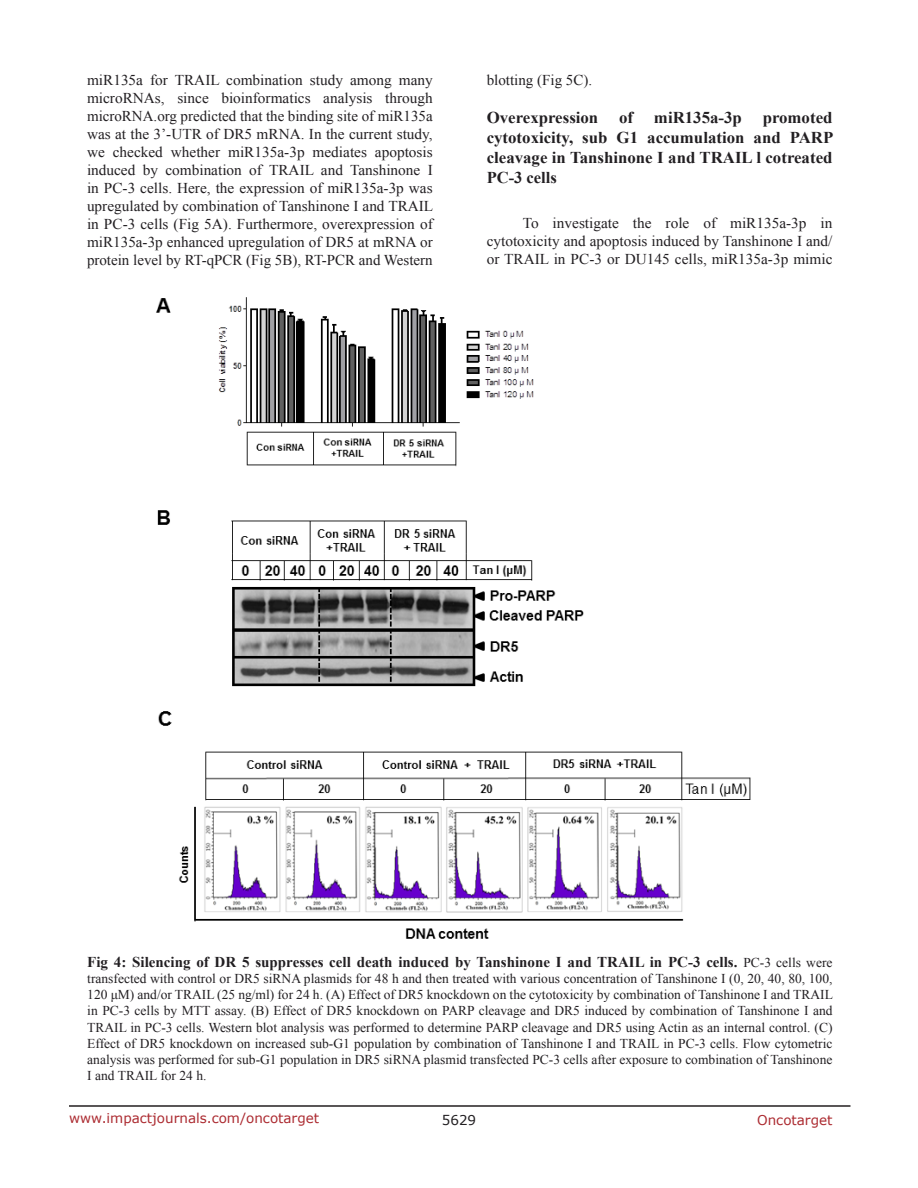
<style>
.page{position:relative;width:918px;height:1188px;background:#fff}
.page>*{position:absolute;margin:0;border:0;box-sizing:border-box;transform-origin:0 0}
.SubHeading{font:700 16.5px/19.8px "Times New Roman";color:#221f22;text-align:justify}
.BodyText{font:15px/18px "Times New Roman";color:#221f22;text-align:justify}
.FigureText{font:700 15px "Times New Roman";color:#221f22}
.FigureText-2{font:13.5px/16.2px "Times New Roman";color:#221f22;text-align:justify}
.t1{font:13.5px "Verdana";color:#ac2b31}
.t2{font:13.5px "Verdana";color:#221f22}
.s1{font-weight:400;font-size:13.5px}
</style>
<div class="page">
<hr style="left:69px;top:1105px;width:781px;height:2px;background:#231f20">
<img style="left:156px;top:297px;width:595px;height:642px">
<p class="BodyText" style="left:87px;top:71px;width:348px">miR135a for TRAIL combination study among many microRNAs, since bioinformatics analysis through microRNA.org predicted that the binding site of miR135a was at the 3’-UTR of DR5 mRNA. In the current study, we checked whether miR135a-3p mediates apoptosis induced by combination of TRAIL and Tanshinone I in PC-3 cells. Here, the expression of miR135a-3p was upregulated by combination of Tanshinone I and TRAIL in PC-3 cells (Fig 5A). Furthermore, overexpression of miR135a-3p enhanced upregulation of DR5 at mRNA or protein level by RT-qPCR (Fig 5B), RT-PCR and Western</p>
<p class="BodyText" style="left:487px;top:71px;width:107px">blotting (Fig 5C).</p>
<p class="SubHeading" style="left:487px;top:107px;width:113px">Overexpression</p>
<p class="SubHeading" style="left:619px;top:107px;width:16px">of</p>
<p class="SubHeading" style="left:654px;top:107px;width:89px">miR135a-3p</p>
<p class="SubHeading" style="left:487px;top:107px;width:348px;text-indent:276px">promoted cytotoxicity, sub G1 accumulation and PARP cleavage in Tanshinone I and TRAIL l cotreated PC-3 cells</p>
<p class="BodyText" style="left:487px;top:213px;width:347px;text-indent:36px">To investigate the role of miR135a-3p in cytotoxicity and apoptosis induced by Tanshinone I and/ or TRAIL in PC-3 or DU145 cells, miR135a-3p mimic</p>
<p class="FigureText" style="left:87px;top:951px;width:747px">Fig 4: Silencing of DR 5 suppresses cell death induced by Tanshinone I and TRAIL in PC-3 cells. <span class="s1">PC-3 cells were</span></p>
<p class="FigureText-2" style="left:87px;top:970px;width:747px">transfected with control or DR5 siRNA plasmids for 48 h and then treated with various concentration of Tanshinone I (0, 20, 40, 80, 100, 120 μM) and/or TRAIL (25 ng/ml) for 24 h. (A) Effect of DR5 knockdown on the cytotoxicity by combination of Tanshinone I and TRAIL in PC-3 cells by MTT assay. (B) Effect of DR5 knockdown on PARP cleavage and DR5 induced by combination of Tanshinone I and TRAIL in PC-3 cells. Western blot analysis was performed to determine PARP cleavage and DR5 using Actin as an internal control. (C)<br>Effect of DR5 knockdown on increased sub-G1 population by combination of Tanshinone I and TRAIL in PC-3 cells. Flow cytometric analysis was performed for sub-G1 population in DR5 siRNA plasmid transfected PC-3 cells after exposure to combination of Tanshinone I and TRAIL for 24 h.</p>
<p class="t1" style="left:69px;top:1109px;width:252px">www.impactjournals.com/oncotarget</p>
<p class="t2" style="left:442px;top:1111px;width:36px">5629</p>
<p class="t1" style="left:757px;top:1111px;width:77px">Oncotarget</p>
</div>
